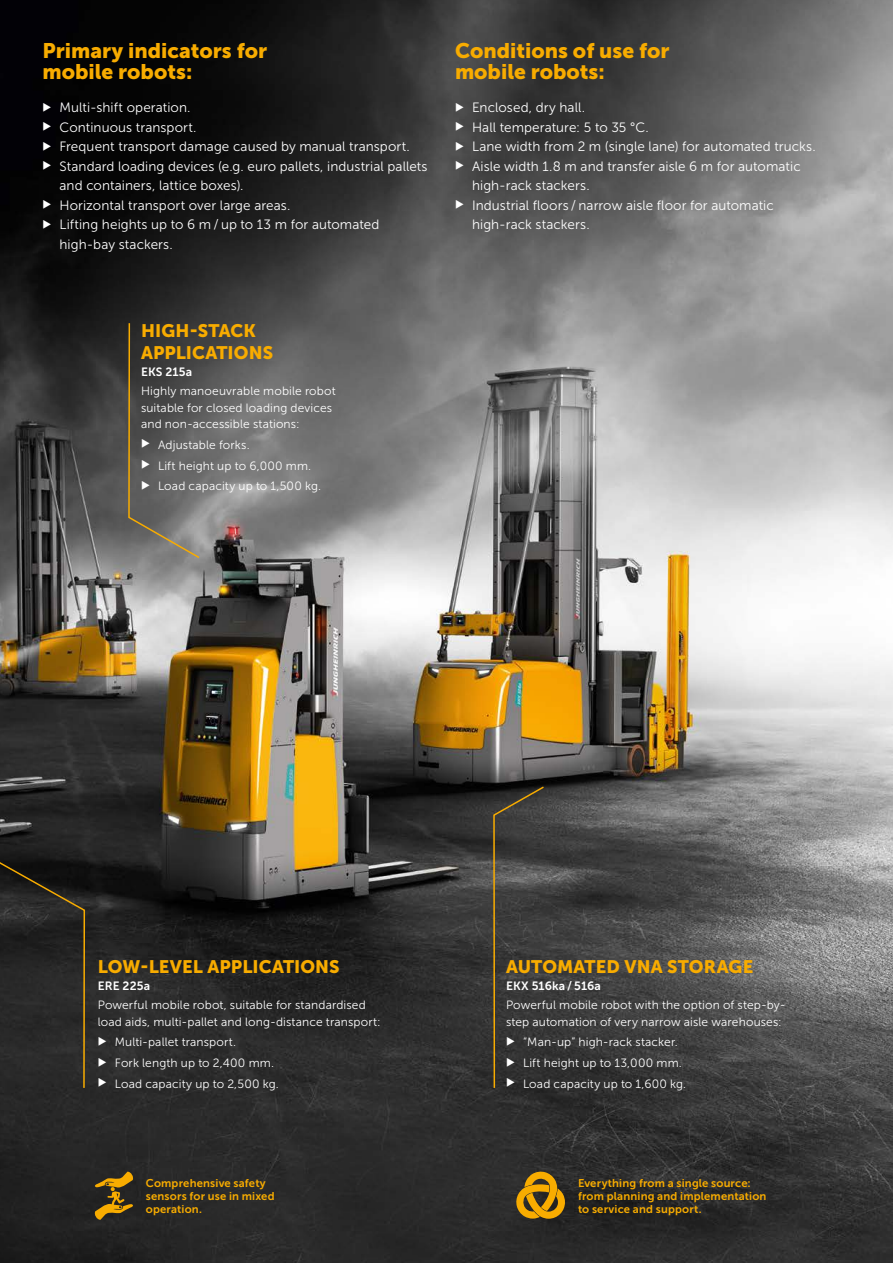
<style>
.page{position:relative;width:893px;height:1263px;background:#fff}
.page>*{position:absolute;margin:0;border:0;box-sizing:border-box;transform-origin:0 0}
.t1{font:21px/21px "Museo JH Sans 900";color:#f8ac00}
.t2{font:18px/22.5px "Museo JH Sans 900";letter-spacing:.005em;color:#f8ac00}
.t3{font:13.5px/19.5px "Museo JH Sans 300";letter-spacing:.005em;color:#fff}
.t4{font:12px/20.7px "Museo JH Sans 300";letter-spacing:.01em;color:#fff}
.t5{font:12px "Museo JH Sans 700";letter-spacing:.01em;color:#fff}
.t6{font:11.25px/12.8px "Museo JH Sans 700";letter-spacing:.015em;color:#f8ac00}
</style>
<div class="page">
<img style="left:0;top:0;width:893px;height:1263px">
<svg style="left:0;top:844px;width:86px;height:245px;background:#282724"></svg>
<svg style="left:95px;top:1171px;width:38px;height:49px;background:#6c5217"></svg>
<svg style="left:516px;top:1195px;width:49px;height:24px"></svg>
<div style="left:403px;top:853px;width:476px;height:342px;background:#000;opacity:.15"></div>
<svg style="left:127px;top:322px;width:74px;height:237px;background:#5b5954"></svg>
<svg style="left:99px;top:1036px;width:7px;height:9px"></svg>
<svg style="left:99px;top:1057px;width:7px;height:9px"></svg>
<svg style="left:99px;top:1078px;width:7px;height:9px"></svg>
<svg style="left:43px;top:102px;width:8px;height:9px"></svg>
<svg style="left:43px;top:122px;width:8px;height:9px"></svg>
<svg style="left:43px;top:141px;width:8px;height:9px"></svg>
<svg style="left:43px;top:161px;width:8px;height:9px"></svg>
<svg style="left:43px;top:200px;width:8px;height:9px"></svg>
<svg style="left:43px;top:219px;width:8px;height:9px"></svg>
<svg style="left:456px;top:102px;width:7px;height:9px"></svg>
<svg style="left:456px;top:122px;width:7px;height:9px"></svg>
<svg style="left:456px;top:141px;width:7px;height:9px"></svg>
<svg style="left:456px;top:161px;width:7px;height:9px"></svg>
<svg style="left:456px;top:200px;width:7px;height:9px"></svg>
<svg style="left:492px;top:785px;width:53px;height:304px;background:#403e39"></svg>
<h1 class="t1" style="left:43px;top:40px;width:226px">Primary indicators for mobile robots:</h1>
<p class="t3" style="left:60px;top:98px;width:370px">Multi-shift operation.<br>Continuous transport.<br>Frequent transport damage caused by manual transport.<br>Standard loading devices (e.g. euro pallets, industrial pallets and containers, lattice boxes).<br>Horizontal transport over large areas.<br>Lifting heights up to 6 m / up to 13 m for automated high-bay stackers.</p>
<h1 class="t1" style="left:455px;top:40px;width:216px">Conditions of use for mobile robots:</h1>
<p class="t3" style="left:472px;top:98px;width:345px">Enclosed, dry hall.<br>Hall temperature: 5 to 35 °C.<br>Lane width from 2 m (single lane) for automated trucks.<br>Aisle width 1.8 m and transfer aisle 6 m for automatic high-rack stackers.<br>Industrial floors / narrow aisle floor for automatic high-rack stackers.</p>
<h2 class="t2" style="left:141px;top:319px;width:134px">HIGH-STACK<br>APPLICATIONS</h2>
<p class="t5" style="left:141px;top:365px;width:53px">EKS 215a</p>
<p class="t4" style="left:141px;top:383px;width:196px;line-height:16.5px">Highly manoeuvrable mobile robot suitable for closed loading devices and non-accessible stations:</p>
<p class="t4" style="left:158px;top:435px;width:165px">Adjustable forks.<br>Lift height up to 6,000 mm.<br>Load capacity up to 1,500 kg.</p>
<h2 class="t2" style="left:98px;top:955px;width:243px">LOW-LEVEL APPLICATIONS</h2>
<p class="t5" style="left:98px;top:979px;width:54px">ERE 225a</p>
<p class="t4" style="left:98px;top:997px;width:284px;line-height:16.5px">Powerful mobile robot, suitable for standardised load aids, multi-pallet and long-distance transport:</p>
<p class="t4" style="left:115px;top:1032px;width:166px">Multi-pallet transport.<br>Fork length up to 2,400 mm.<br>Load capacity up to 2,500 kg.</p>
<h2 class="t2" style="left:506px;top:955px;width:249px">AUTOMATED VNA STORAGE</h2>
<p class="t5" style="left:506px;top:979px;width:96px">EKX 516ka / 516a</p>
<p class="t4" style="left:506px;top:997px;width:281px;line-height:16.5px">Powerful mobile robot with the option of step-by&shy;step automation of very narrow aisle warehouses:</p>
<p class="t4" style="left:523px;top:1032px;width:165px">“Man-up” high-rack stacker.<br>Lift height up to 13,000 mm.<br>Load capacity up to 1,600 kg.</p>
<p class="t6" style="left:146px;top:1177px;width:130px">Comprehensive safety sensors for use in mixed operation.</p>
<p class="t6" style="left:578px;top:1177px;width:190px">Everything from a single source: from planning and implementation to service and support.</p>
</div>
